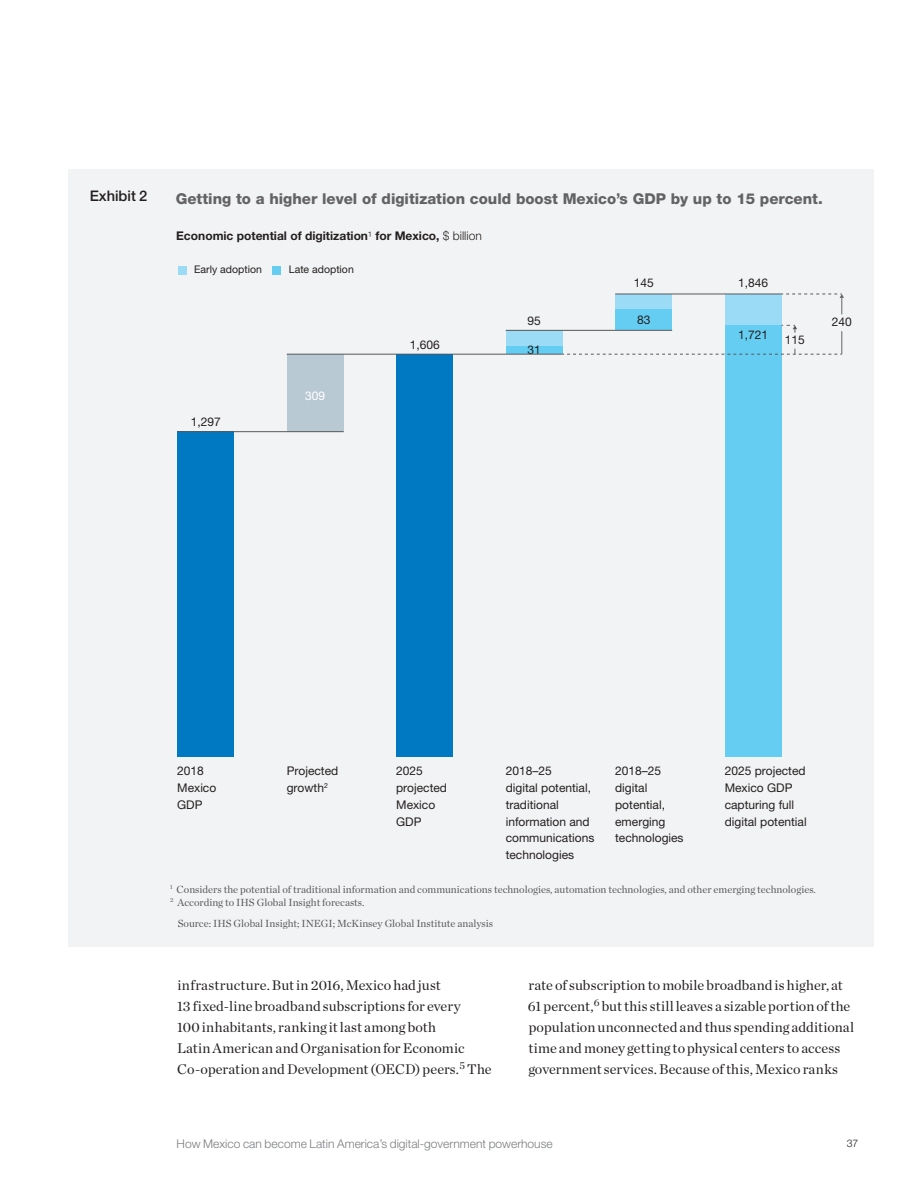
<style>
.page{position:relative;width:918px;height:1188px;background:#fff}
.page>*{position:absolute;margin:0;border:0;box-sizing:border-box;transform-origin:0 0}
.t1{font:800 15px "Helvetica Neue LT Std";color:#636366}
.Exhibit_headers{font:500 14.7px "Helvetica Neue LT Std";color:#231f20}
.Body_Chronicle{font:14.25px/21px "Chronicle Deck";letter-spacing:.005em;color:#231f20}
.t2{font:12px/16.8px "Helvetica Neue LT Std";color:#231f20}
.Footnotes{font:300 12px "Helvetica Neue LT Std";color:#7a7c7f}
.t3{font:700 12px "Helvetica Neue LT Std";color:#231f20}
.t4{font:12px "Helvetica Neue LT Std";color:#fff}
.t5{font:10.5px/12.8px "Chronicle Deck";color:#57585a}
.t6{font:10.5px "Helvetica Neue LT Std";color:#231f20}
.t7{font:300 10.5px "Helvetica Neue LT Std";color:#231f20}
.s1{font-weight:300}
</style>
<div class="page">
<div style="left:68px;top:169px;width:805px;height:777px;background:#f2f3f4"></div>
<div style="left:615px;top:294px;width:57px;height:16px;background:#9cdbf6"></div>
<div style="left:506px;top:330px;width:57px;height:16px;background:#9cdbf6"></div>
<div style="left:615px;top:310px;width:57px;height:20px;background:#65cdf2"></div>
<div style="left:287px;top:354px;width:57px;height:78px;background:#b9c9d4"></div>
<div style="left:506px;top:346px;width:57px;height:8px;background:#65cdf2"></div>
<div style="left:725px;top:294px;width:57px;height:31px;background:#9cdbf6"></div>
<div style="left:177px;top:432px;width:57px;height:325px;background:#0079c2"></div>
<div style="left:396px;top:354px;width:57px;height:403px;background:#0079c2"></div>
<div style="left:725px;top:325px;width:57px;height:432px;background:#65cdf2"></div>
<hr style="left:177px;top:431px;width:167px;height:1px;background:#57585a">
<hr style="left:287px;top:354px;width:276px;height:1px;background:#57585a">
<hr style="left:506px;top:330px;width:166px;height:1px;background:#57585a">
<hr style="left:615px;top:294px;width:167px;height:1px;background:#57585a">
<svg style="left:782px;top:294px;width:62px;height:20px"></svg>
<svg style="left:563px;top:325px;width:279px;height:30px"></svg>
<div style="left:178px;top:266px;width:9px;height:9px;background:#9cdbf6"></div>
<div style="left:272px;top:266px;width:9px;height:9px;background:#65cdf2"></div>
<h6 class="Exhibit_headers" style="left:90px;top:187px;width:59px">Exhibit 2</h6>
<p class="t1" style="left:176px;top:189px;width:649px">Getting to a higher level of digitization could boost Mexico’s GDP by up to 15 percent.</p>
<p class="t3" style="left:176px;top:228px;width:307px">Economic potential of digitization<span class="s1">¹</span> for Mexico, <span class="s1">$ billion</span></p>
<p class="t6" style="left:194px;top:263px;width:69px">Early adoption</p>
<p class="t6" style="left:289px;top:263px;width:66px">Late adoption</p>
<p class="t2" style="left:191px;top:414px;width:32px">1,297</p>
<p class="t4" style="left:305px;top:388px;width:22px">309</p>
<p class="t2" style="left:410px;top:336px;width:32px">1,606</p>
<p class="t2" style="left:528px;top:312px;width:15px">95</p>
<p class="t2" style="left:528px;top:342px;width:15px">31</p>
<p class="t2" style="left:634px;top:274px;width:22px">145</p>
<p class="t2" style="left:637px;top:311px;width:15px">83</p>
<p class="t2" style="left:738px;top:274px;width:32px">1,846</p>
<p class="t2" style="left:738px;top:327px;width:32px">1,721</p>
<p class="t2" style="left:785px;top:331px;width:22px">115</p>
<p class="t2" style="left:832px;top:313px;width:22px">240</p>
<p class="t2" style="left:177px;top:762px;width:41px">2018<br>Mexico<br>GDP</p>
<p class="t2" style="left:287px;top:762px;width:53px">Projected growth<sup>2</sup></p>
<p class="t2" style="left:396px;top:762px;width:52px">2025 projected<br>Mexico<br>GDP</p>
<p class="t2" style="left:506px;top:762px;width:90px">2018–25<br>digital potential, traditional information and communications technologies</p>
<p class="t2" style="left:615px;top:762px;width:70px">2018–25 digital potential, emerging technologies</p>
<p class="t2" style="left:725px;top:762px;width:84px">2025 projected<br>Mexico GDP capturing full digital potential</p>
<p class="t5" style="left:170px;top:882px;width:647px"><sup>1</sup> Considers the potential of traditional information and communications technologies, automation technologies, and other emerging technologies.<br><sup>2</sup> According to IHS Global Insight forecasts.</p>
<p class="t5" style="left:178px;top:917px;width:317px">Source: IHS Global Insight; INEGI; McKinsey Global Institute analysis</p>
<p class="Body_Chronicle" style="left:177px;top:973px;width:316px">infrastructure. But in 2016, Mexico had just<br>13 fixed-line broadband subscriptions for every<br>100 inhabitants, ranking it last among both<br>Latin American and Organisation for Economic Co-operation and Development (OECD) peers.<sup>5</sup> The</p>
<p class="Body_Chronicle" style="left:528px;top:973px;width:328px">rate of subscription to mobile broadband is higher, at 61 percent,<sup>6</sup> but this still leaves a sizable portion of the population unconnected and thus spending additional time and money getting to physical centers to access government services. Because of this, Mexico ranks</p>
<p class="Footnotes" style="left:177px;top:1136px;width:378px">How Mexico can become Latin America’s digital-government powerhouse</p>
<p class="t7" style="left:847px;top:1137px;width:13px">37</p>
</div>
